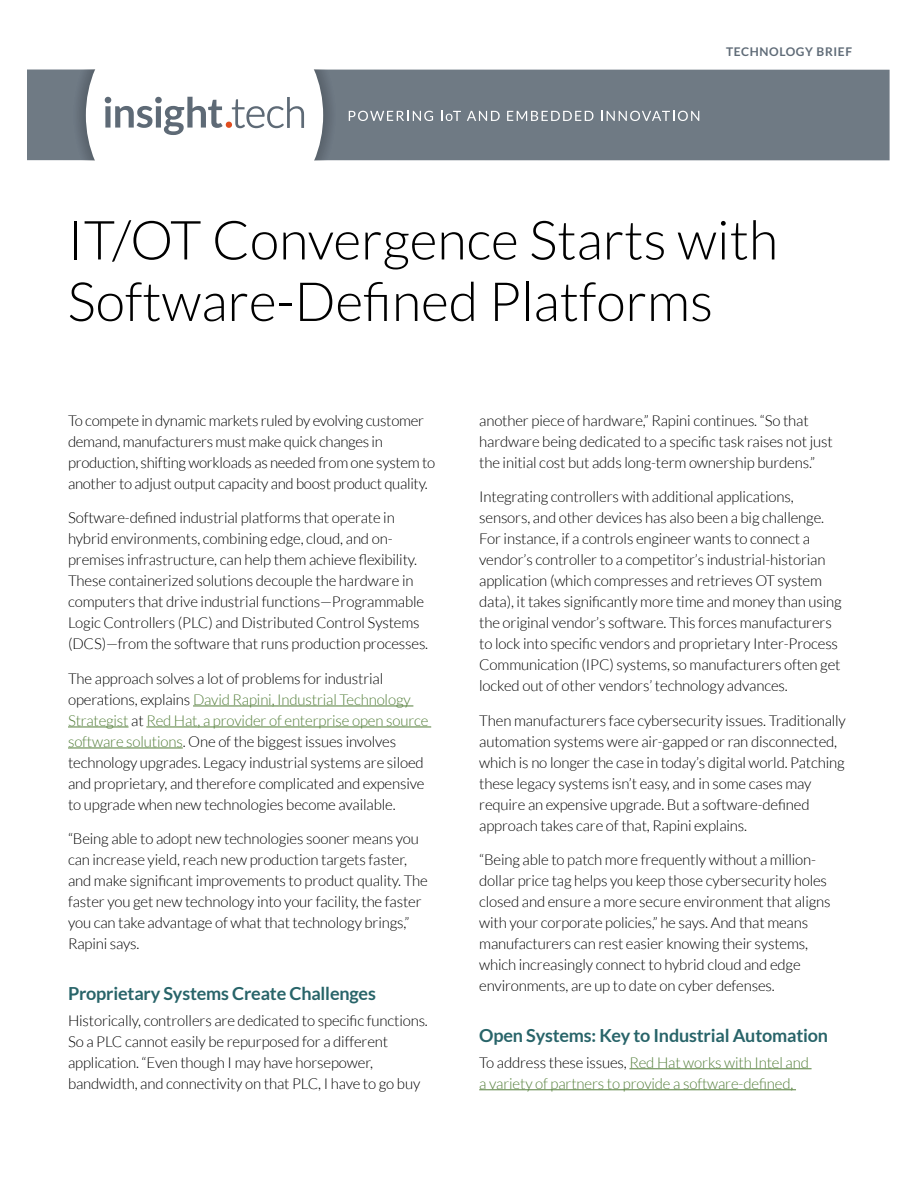
<style>
.page{position:relative;width:918px;height:1188px;background:#fff}
.page>*{position:absolute;margin:0;border:0;box-sizing:border-box;transform-origin:0 0}
.Headline{font:300 54px/61.5px "Lato";color:#000}
.Subhead{font:700 18px "Lato";letter-spacing:-.01em;color:#286469}
.Body_copy{font:300 15px/21px "Lato";letter-spacing:-.01em;color:#000}
.Body_copy-2{font:300 15px/21px "Lato";letter-spacing:-.01em;color:#537e3a}
.t1{font:700 12px "Lato";letter-spacing:.05em;color:#5f6b77}
.s1{color:#537e3a}
.s2{color:#000}
</style>
<div class="page">
<hr style="left:193px;top:706px;width:220px;height:1px;background:#537e3a">
<hr style="left:68px;top:727px;width:61px;height:1px;background:#537e3a">
<hr style="left:146px;top:727px;width:285px;height:1px;background:#537e3a">
<hr style="left:68px;top:748px;width:115px;height:1px;background:#537e3a">
<hr style="left:629px;top:1069px;width:183px;height:1px;background:#537e3a">
<hr style="left:479px;top:1090px;width:317px;height:1px;background:#537e3a">
<div style="left:27px;top:70px;width:863px;height:90px;background:#6f7a84"></div>
<svg style="left:349px;top:111px;width:84px;height:10px"></svg>
<svg style="left:441px;top:111px;width:20px;height:10px"></svg>
<svg style="left:467px;top:111px;width:33px;height:10px"></svg>
<svg style="left:507px;top:111px;width:86px;height:10px"></svg>
<svg style="left:601px;top:111px;width:98px;height:10px"></svg>
<svg style="left:79px;top:70px;width:252px;height:90px"></svg>
<p class="t1" style="left:726px;top:45px;width:127px">TECHNOLOGY BRIEF</p>
<h1 class="Headline" style="left:68px;top:210px;width:712px">IT/OT Convergence Starts with<br>Software-Defined Platforms</h1>
<p class="Body_copy" style="left:68px;top:410px;width:369px">To compete in dynamic markets ruled by evolving customer demand, manufacturers must make quick changes in production, shifting workloads as needed from one system to another to adjust output capacity and boost product quality.</p>
<p class="Body_copy" style="left:68px;top:507px;width:362px">Software-defined industrial platforms that operate in hybrid environments, combining edge, cloud, and on&shy;premises infrastructure, can help them achieve flexibility.<br>These containerized solutions decouple the hardware in computers that drive industrial functions—Programmable Logic Controllers (PLC) and Distributed Control Systems (DCS)—from the software that runs production processes.</p>
<p class="Body_copy" style="left:68px;top:668px;width:362px">The approach solves a lot of problems for industrial operations, explains <span class="s1">David Rapini, Industrial Technology Strategist</span> at <span class="s1">Red Hat, a provider of enterprise open source software solutions</span>. One of the biggest issues involves technology upgrades. Legacy industrial systems are siloed and proprietary, and therefore complicated and expensive to upgrade when new technologies become available.</p>
<p class="Body_copy" style="left:68px;top:828px;width:361px">“Being able to adopt new technologies sooner means you can increase yield, reach new production targets faster, and make significant improvements to product quality. The faster you get new technology into your facility, the faster you can take advantage of what that technology brings,” Rapini says.</p>
<h2 class="Subhead" style="left:68px;top:983px;width:309px">Proprietary Systems Create Challenges</h2>
<p class="Body_copy" style="left:68px;top:1010px;width:361px">Historically, controllers are dedicated to specific functions.<br>So a PLC cannot easily be repurposed for a different application. “Even though I may have horsepower, bandwidth, and connectivity on that PLC, I have to go buy</p>
<p class="Body_copy" style="left:479px;top:410px;width:355px">another piece of hardware,” Rapini continues. “So that hardware being dedicated to a specific task raises not just the initial cost but adds long-term ownership burdens.”</p>
<p class="Body_copy" style="left:479px;top:486px;width:364px">Integrating controllers with additional applications, sensors, and other devices has also been a big challenge.<br>For instance, if a controls engineer wants to connect a vendor’s controller to a competitor’s industrial-historian application (which compresses and retrieves OT system data), it takes significantly more time and money than using the original vendor’s software. This forces manufacturers to lock into specific vendors and proprietary Inter-Process Communication (IPC) systems, so manufacturers often get locked out of other vendors’ technology advances.</p>
<p class="Body_copy" style="left:479px;top:710px;width:368px">Then manufacturers face cybersecurity issues. Traditionally automation systems were air-gapped or ran disconnected, which is no longer the case in today’s digital world. Patching these legacy systems isn’t easy, and in some cases may require an expensive upgrade. But a software-defined approach takes care of that, Rapini explains.</p>
<p class="Body_copy" style="left:479px;top:849px;width:353px">“Being able to patch more frequently without a million&shy;dollar price tag helps you keep those cybersecurity holes closed and ensure a more secure environment that aligns with your corporate policies,” he says. And that means manufacturers can rest easier knowing their systems, which increasingly connect to hybrid cloud and edge environments, are up to date on cyber defenses.</p>
<h2 class="Subhead" style="left:479px;top:1025px;width:350px">Open Systems: Key to Industrial Automation</h2>
<p class="Body_copy-2" style="left:479px;top:1052px;width:331px"><span class="s2">To address these issues,</span> Red Hat works with Intel and a variety of partners to provide a software-defined,</p>
</div>
